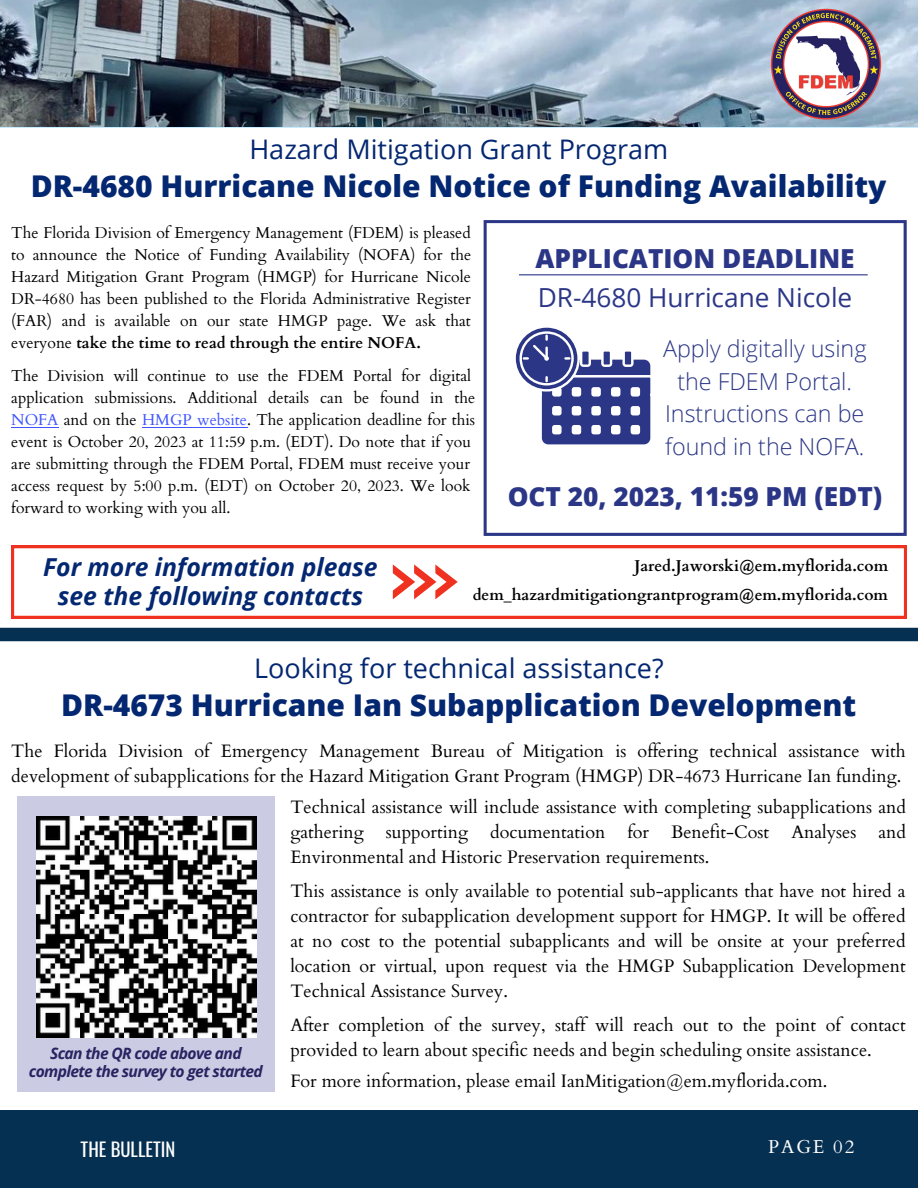
<style>
.page{position:relative;width:918px;height:1188px;background:#fff}
.page>*{position:absolute;margin:0;border:0;box-sizing:border-box;transform-origin:0 0}
.t1{font:800 30px "Open Sans";color:#042771}
.t2{font:27px "Open Sans";color:#042771}
.t3{font:800 26.25px "Open Sans";color:#2b3786}
.t4{font:26.25px "Open Sans";color:#2b3786}
.t5{font:italic 700 24.75px/29.2px "Open Sans";color:#042771;text-align:center}
.t6{font:300 23.25px/32.7px "Open Sans";color:#2b3786;text-align:center}
.t7{font:18.75px "Cardo";letter-spacing:.1em;color:#fff}
.t8{font:18.6px "Oswald";color:#fff}
.t9{font:18px/25.2px "Cardo";color:#000;text-align:justify}
.t10{font:15.75px/22px "Cardo";color:#000;text-align:justify}
.t11{font:700 15.75px "Cardo";color:#000}
.t12{font:italic 700 15.6px/18px "Open Sans";letter-spacing:-.04em;color:#292361;text-align:center}
.s1{font-weight:700}
.s2{color:#4055ff}
</style>
<div class="page">
<div style="left:0;top:1110px;width:918px;height:78px;background:#063052"></div>
<div style="left:0;top:628px;width:918px;height:13px;background:#063052"></div>
<img style="left:0;top:0;width:918px;height:127px">
<img style="left:770px;top:8px;width:112px;height:111px">
<svg style="left:484px;top:220px;width:423px;height:316px"></svg>
<hr style="left:519px;top:274px;width:349px;height:1px;background:#2b3786">
<svg style="left:513px;top:325px;width:140px;height:122px"></svg>
<svg style="left:11px;top:545px;width:896px;height:74px"></svg>
<svg style="left:393px;top:564px;width:65px;height:35px"></svg>
<div style="left:17px;top:797px;width:258px;height:295px;background:#cbcbe3"></div>
<img style="left:36px;top:817px;width:221px;height:220px">
<hr style="left:11px;top:427px;width:47px;height:1px;background:#4055ff">
<hr style="left:142px;top:427px;width:105px;height:1px;background:#4055ff">
<p class="t2" style="left:249px;top:130px;width:420px">Hazard Mitigation Grant Program</p>
<p class="t1" style="left:31px;top:165px;width:857px">DR-4680 Hurricane Nicole Notice of Funding Availability</p>
<p class="t10" style="left:11px;top:222px;width:461px">The Florida Division of Emergency Management (FDEM) is pleased to announce the Notice of Funding Availability (NOFA) for the Hazard Mitigation Grant Program (HMGP) for Hurricane Nicole DR-4680 has been published to the Florida Administrative Register (FAR) and is available on our state HMGP page. We ask that everyone <span class="s1">take the time to read through the entire NOFA.</span></p>
<p class="t10" style="left:11px;top:365px;width:465px;text-align:left">The Division will continue to use the FDEM Portal for digital application submissions. Additional details can be found in the <span class="s2">NOFA</span> and on the <span class="s2">HMGP website</span>. The application deadline for this event is October 20, 2023 at 11:59 p.m. (EDT). Do note that if you are submitting through the FDEM Portal, FDEM must receive your access request by 5:00 p.m. (EDT) on October 20, 2023. We look forward to working with you all.</p>
<p class="t3" style="left:535px;top:240px;width:321px">APPLICATION DEADLINE</p>
<p class="t4" style="left:538px;top:278px;width:316px">DR-4680 Hurricane Nicole</p>
<p class="t6" style="left:663px;top:332px;width:205px">Apply digitally using the FDEM Portal.<br>Instructions can be found in the NOFA.</p>
<p class="t3" style="left:508px;top:478px;width:376px">OCT 20, 2023, 11:59 PM (EDT)</p>
<p class="t5" style="left:43px;top:552px;width:336px">For more information please see the following contacts</p>
<p class="t11" style="left:634px;top:556px;width:255px">Jared.Jaworski@em.myflorida.com</p>
<p class="t11" style="left:473px;top:585px;width:417px">dem_hazardmitigationgrantprogram@em.myflorida.com</p>
<p class="t2" style="left:254px;top:649px;width:411px">Looking for technical assistance?</p>
<p class="t1" style="left:61px;top:684px;width:797px">DR-4673 Hurricane Ian Subapplication Development</p>
<p class="t9" style="left:11px;top:739px;width:896px;line-height:24.8px">The Florida Division of Emergency Management Bureau of Mitigation is offering technical assistance with development of subapplications for the Hazard Mitigation Grant Program (HMGP) DR-4673 Hurricane Ian funding.</p>
<p class="t12" style="left:29px;top:1044px;width:236px">Scan the QR code above and complete the survey to get started</p>
<p class="t9" style="left:290px;top:795px;width:617px">Technical assistance will include assistance with completing subapplications and gathering supporting documentation for Benefit-Cost Analyses and Environmental and Historic Preservation requirements.</p>
<p class="t9" style="left:290px;top:878px;width:617px">This assistance is only available to potential sub-applicants that have not hired a contractor for subapplication development support for HMGP. It will be offered at no cost to the potential subapplicants and will be onsite at your preferred location or virtual, upon request via the HMGP Subapplication Development Technical Assistance Survey.</p>
<p class="t9" style="left:290px;top:1012px;width:617px">After completion of the survey, staff will reach out to the point of contact provided to learn about specific needs and begin scheduling onsite assistance.</p>
<p class="t9" style="left:290px;top:1069px;width:538px">For more information, please email IanMitigation@em.myflorida.com.</p>
<p class="t8" style="left:81px;top:1135px;width:96px">THE BULLETIN</p>
<p class="t7" style="left:768px;top:1134px;width:87px">PAGE 02</p>
</div>
